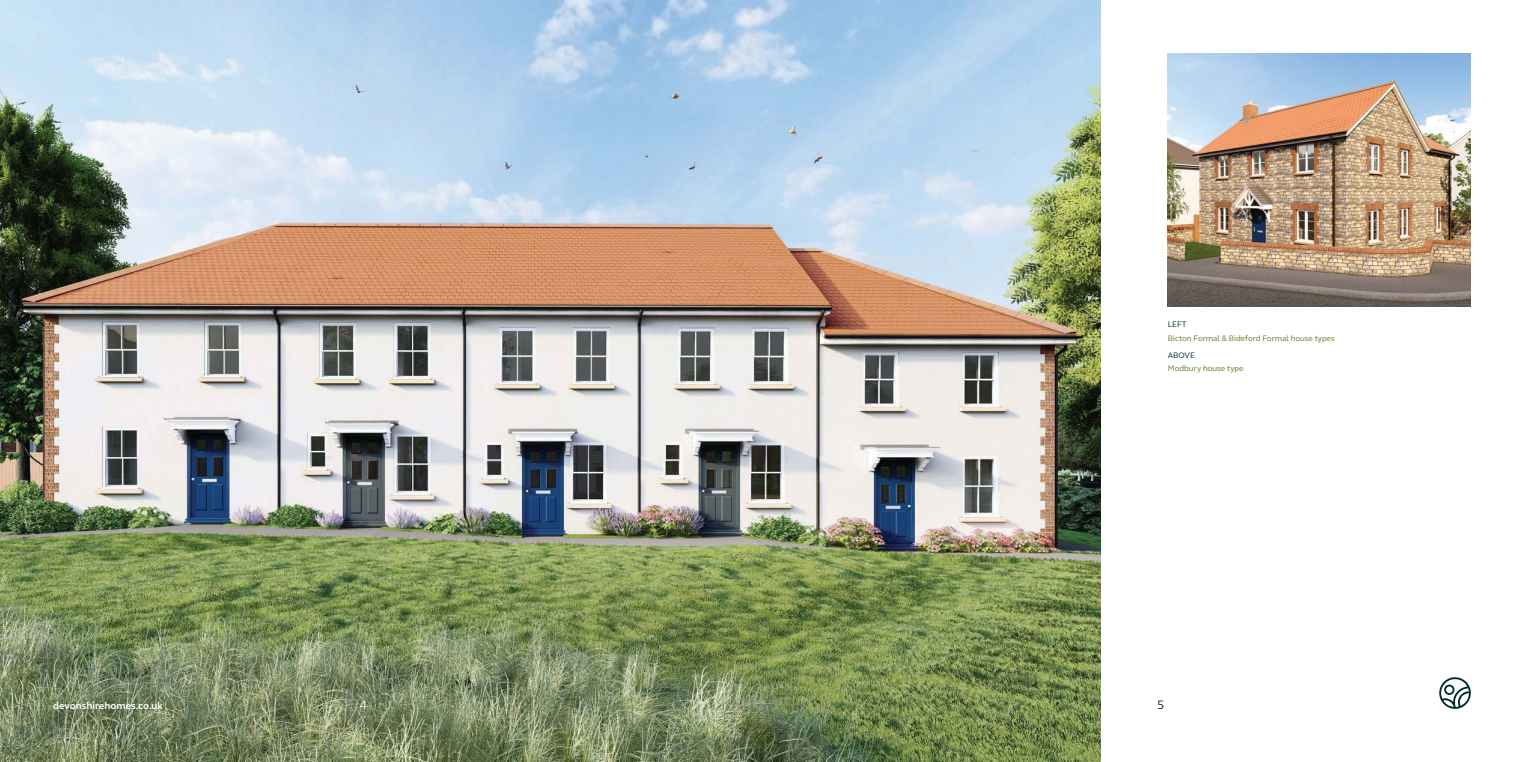
<style>
.page{position:relative;width:1524px;height:762px;background:#fff}
.page>*{position:absolute;margin:0;border:0;box-sizing:border-box;transform-origin:0 0}
.t1{font:12.5px "FS Elliot";color:#fff}
.t2{font:12.5px "FS Elliot";color:#00272e}
.t3{font:700 10px "FS Elliot";color:#fff}
.t4{font:8.12px "FS Elliot";color:#5d7c24}
.t5{font:8.12px "FS Elliot";color:#00272e}
</style>
<div class="page">
<img style="left:0;top:0;width:1100px;height:762px">
<img style="left:1168px;top:53px;width:302px;height:254px">
<svg style="left:1439px;top:677px;width:31px;height:32px"></svg>
<p class="t5" style="left:1168px;top:319px;width:20px">LEFT</p>
<p class="t4" style="left:1168px;top:332px;width:169px">Bicton Formal &amp; Bideford Formal house types</p>
<p class="t5" style="left:1168px;top:350px;width:29px">ABOVE</p>
<p class="t4" style="left:1168px;top:363px;width:77px">Modbury house type</p>
<p class="t3" style="left:53px;top:699px;width:111px">devonshirehomes.co.uk</p>
<h1 class="t1" style="left:360px;top:696px;width:9px">4</h1>
<h1 class="t2" style="left:1157px;top:696px;width:9px">5</h1>
</div>
